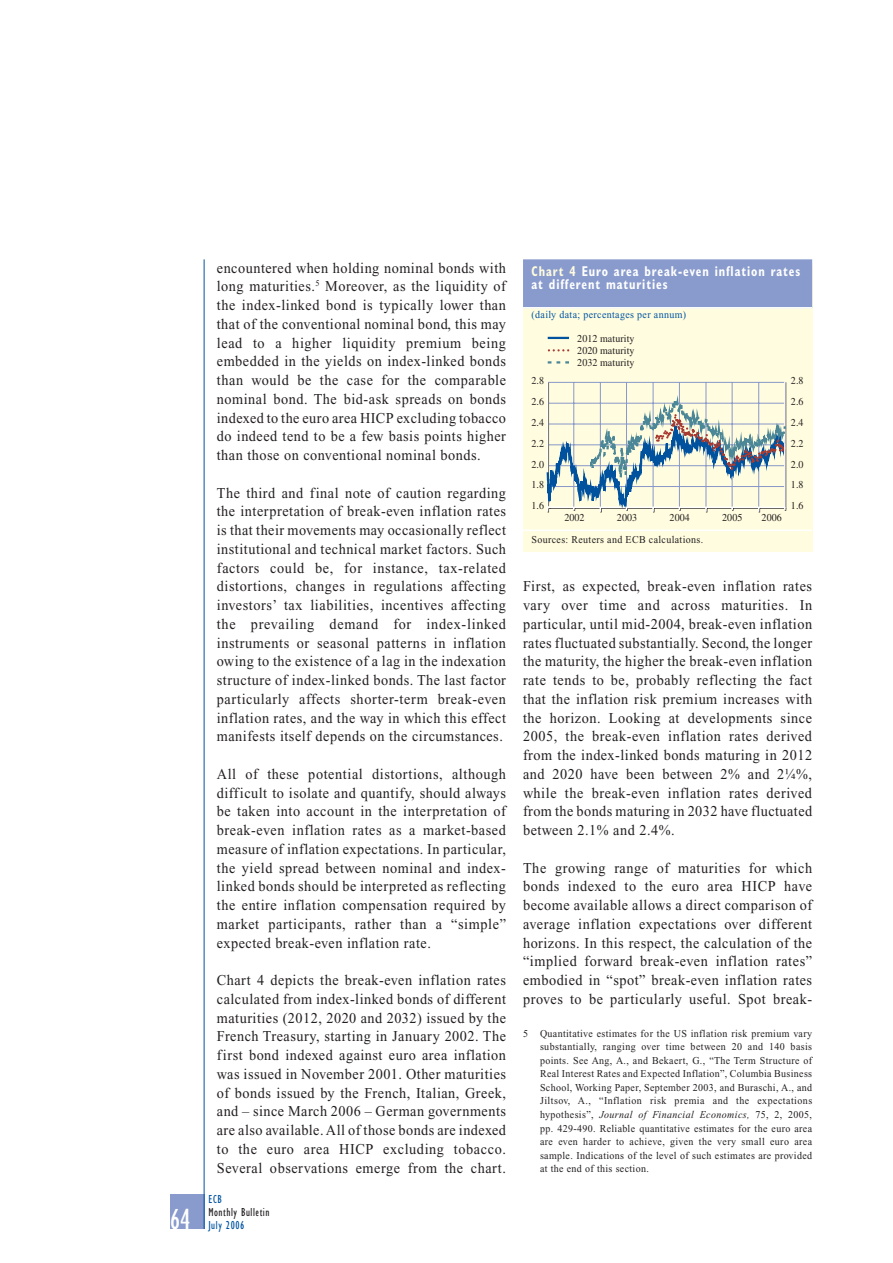
<style>
.page{position:relative;width:893px;height:1263px;background:#fff}
.page>*{position:absolute;margin:0;border:0;box-sizing:border-box;transform-origin:0 0}
.t1{font:condensed 30px "Gill Sans";color:#fff;scale:.95 1}
.t2{font:15px/18.8px "Times New Roman";letter-spacing:.035em;color:#231f20;text-align:justify;scale:.95 1}
.t3{font:700 condensed 14.25px/13.5px "Gill Sans";letter-spacing:.075em;color:#fff;scale:.85 1}
.t4{font:condensed 12px "Gill Sans";letter-spacing:.05em;color:#231f20;scale:.95 1}
.t5{font:condensed 12px "Gill Sans";letter-spacing:.05em;color:#0054a1;scale:.95 1}
.t6{font:10.5px/13.5px "Times New Roman";letter-spacing:.035em;color:#231f20;text-align:justify;scale:.95 1}
.t7{font:10.5px/12px "Times";letter-spacing:.005em;color:#231f20;text-align:justify;scale:.95 1}
.t8{font:10.5px "Times New Roman";letter-spacing:.035em;color:#0054a1;scale:.95 1}
.s1{color:#fffcdf}
.s2{font-style:italic}
</style>
<div class="page">
<div style="left:170px;top:1195px;width:34px;height:34px;background:#899bcc"></div>
<hr style="left:204px;top:259px;width:1px;height:970px;background:#0054a1">
<div style="left:523px;top:265px;width:289px;height:286px;background:#fffcdf"></div>
<div style="left:523px;top:259px;width:289px;height:49px;background:#899bcc"></div>
<hr style="left:523px;top:307px;width:289px;height:2px;background:#fff">
<hr style="left:523px;top:530px;width:289px;height:1px;background:#fff">
<svg style="left:545px;top:336px;width:44px;height:216px"></svg>
<svg style="left:589px;top:308px;width:198px;height:244px"></svg>
<h1 class="t1" style="left:170px;top:1208px;width:23px">64</h1>
<p class="t2" style="left:217px;top:260px;width:306px">encountered when holding nominal bonds with long maturities.<sup>5</sup> Moreover, as the liquidity of the index-linked bond is typically lower than that of the conventional nominal bond, this may lead to a higher liquidity premium being embedded in the yields on index-linked bonds than would be the case for the comparable nominal bond. The bid-ask spreads on bonds indexed to the euro area HICP excluding tobacco do indeed tend to be a few basis points higher than those on conventional nominal bonds.</p>
<p class="t2" style="left:217px;top:485px;width:306px">The third and final note of caution regarding the interpretation of break-even inflation rates is that their movements may occasionally reflect institutional and technical market factors. Such factors could be, for instance, tax-related distortions, changes in regulations affecting investors’ tax liabilities, incentives affecting the prevailing demand for index-linked instruments or seasonal patterns in inflation owing to the existence of a lag in the indexation structure of index-linked bonds. The last factor particularly affects shorter-term break-even inflation rates, and the way in which this effect manifests itself depends on the circumstances.</p>
<p class="t2" style="left:217px;top:766px;width:306px">All of these potential distortions, although difficult to isolate and quantify, should always be taken into account in the interpretation of break-even inflation rates as a market-based measure of inflation expectations. In particular, the yield spread between nominal and index&shy;linked bonds should be interpreted as reflecting the entire inflation compensation required by market participants, rather than a “simple” expected break-even inflation rate.</p>
<p class="t2" style="left:217px;top:972px;width:306px">Chart 4 depicts the break-even inflation rates calculated from index-linked bonds of different maturities (2012, 2020 and 2032) issued by the French Treasury, starting in January 2002. The first bond indexed against euro area inflation was issued in November 2001. Other maturities of bonds issued by the French, Italian, Greek, and – since March 2006 – German governments are also available. All of those bonds are indexed to the euro area HICP excluding tobacco.<br>Several observations emerge from the chart.</p>
<p class="t5" style="left:208px;top:1195px;width:16px">ECB</p>
<p class="t4" style="left:208px;top:1208px;width:66px">Monthly Bulletin</p>
<p class="t5" style="left:208px;top:1220px;width:39px">July 2006</p>
<p class="t3" style="left:531px;top:266px;width:318px"><span class="s1">Chart 4</span> Euro area break-even inflation rates at different maturities</p>
<p class="t8" style="left:531px;top:310px;width:164px">(daily data; percentages per annum)</p>
<p class="t7" style="left:577px;top:333px;width:62px">2012 maturity 2020 maturity 2032 maturity</p>
<p class="t7" style="left:531px;top:376px;width:15px">2.8</p>
<p class="t7" style="left:791px;top:376px;width:15px">2.8</p>
<p class="t7" style="left:531px;top:397px;width:15px">2.6</p>
<p class="t7" style="left:791px;top:397px;width:15px">2.6</p>
<p class="t7" style="left:531px;top:417px;width:15px">2.4</p>
<p class="t7" style="left:791px;top:417px;width:15px">2.4</p>
<p class="t7" style="left:531px;top:438px;width:15px">2.2</p>
<p class="t7" style="left:791px;top:438px;width:15px">2.2</p>
<p class="t7" style="left:531px;top:459px;width:15px">2.0</p>
<p class="t7" style="left:791px;top:459px;width:15px">2.0</p>
<p class="t7" style="left:531px;top:480px;width:15px">1.8</p>
<p class="t7" style="left:791px;top:480px;width:15px">1.8</p>
<p class="t7" style="left:531px;top:501px;width:15px">1.6</p>
<p class="t7" style="left:791px;top:501px;width:15px">1.6</p>
<p class="t7" style="left:564px;top:512px;width:23px">2002</p>
<p class="t7" style="left:617px;top:512px;width:23px">2003</p>
<p class="t7" style="left:670px;top:512px;width:23px">2004</p>
<p class="t7" style="left:722px;top:512px;width:23px">2005</p>
<p class="t7" style="left:762px;top:512px;width:23px">2006</p>
<p class="t6" style="left:531px;top:534px;width:182px">Sources: Reuters and ECB calculations.</p>
<p class="t2" style="left:523px;top:578px;width:306px">First, as expected, break-even inflation rates vary over time and across maturities. In particular, until mid-2004, break-even inflation rates fluctuated substantially. Second, the longer the maturity, the higher the break-even inflation rate tends to be, probably reflecting the fact that the inflation risk premium increases with the horizon. Looking at developments since 2005, the break-even inflation rates derived from the index-linked bonds maturing in 2012 and 2020 have been between 2% and 2¼%, while the break-even inflation rates derived from the bonds maturing in 2032 have fluctuated between 2.1% and 2.4%.</p>
<p class="t2" style="left:523px;top:860px;width:306px">The growing range of maturities for which bonds indexed to the euro area HICP have become available allows a direct comparison of average inflation expectations over different horizons. In this respect, the calculation of the “implied forward break-even inflation rates” embodied in “spot” break-even inflation rates proves to be particularly useful. Spot break-</p>
<p class="t6" style="left:540px;top:1028px;width:288px;text-indent:-17px">5 Quantitative estimates for the US inflation risk premium vary substantially, ranging over time between 20 and 140 basis points. See Ang, A., and Bekaert, G., “The Term Structure of Real Interest Rates and Expected Inflation”, Columbia Business School, Working Paper, September 2003, and Buraschi, A., and Jiltsov, A., “Inflation risk premia and the expectations hypothesis”, <span class="s2">Journal of Financial Economics,</span> 75, 2, 2005, pp. 429-490. Reliable quantitative estimates for the euro area are even harder to achieve, given the very small euro area sample. Indications of the level of such estimates are provided at the end of this section.</p>
</div>
